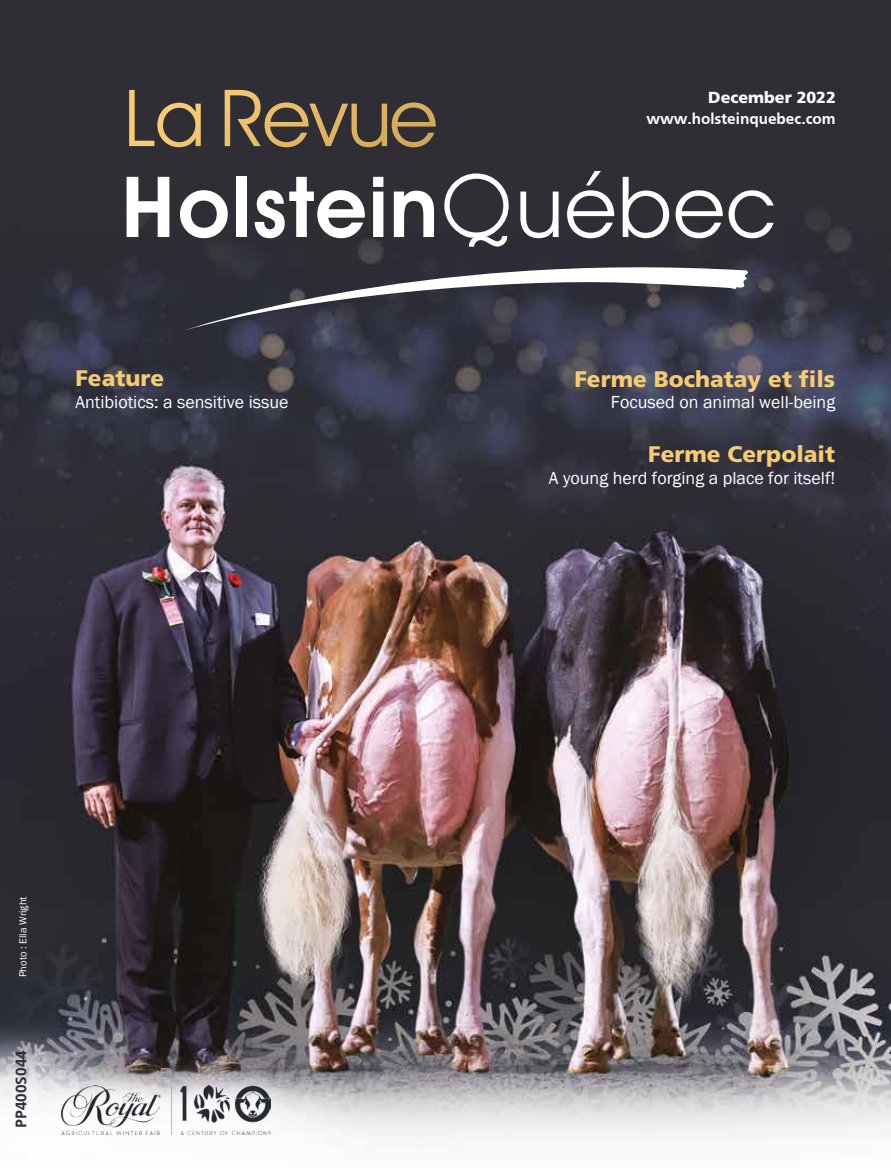
<style>
.page{position:relative;width:891px;height:1168px;background:#fff}
.page>*{position:absolute;margin:0;border:0;box-sizing:border-box;transform-origin:0 0}
.t1{font:900 22.5px "Frutiger";color:#f7cb74}
.t2{font:18px "Franklin Gothic";color:#fff}
.t3{font:700 16.05px "Frutiger";color:#fff}
.t4{font:900 16.05px "Frutiger";color:#fff}
.t5{font:700 16.05px "Frutiger";color:#2f323c}
.t6{font:10.5px "Franklin Gothic";color:#fff}
</style>
<div class="page">
<img style="left:0;top:0;width:891px;height:1137px">
<svg style="left:185px;top:251px;width:566px;height:79px;background:#4c4c57"></svg>
<svg style="left:127px;top:177px;width:42px;height:60px"></svg>
<svg style="left:180px;top:190px;width:48px;height:48px"></svg>
<div style="left:236px;top:177px;width:10px;height:60px;background:#fff"></div>
<svg style="left:255px;top:177px;width:110px;height:61px"></svg>
<svg style="left:373px;top:177px;width:10px;height:60px"></svg>
<svg style="left:394px;top:191px;width:40px;height:46px"></svg>
<svg style="left:444px;top:173px;width:65px;height:74px"></svg>
<svg style="left:520px;top:192px;width:39px;height:46px"></svg>
<svg style="left:567px;top:171px;width:47px;height:67px"></svg>
<svg style="left:623px;top:177px;width:46px;height:61px"></svg>
<svg style="left:676px;top:190px;width:47px;height:48px"></svg>
<svg style="left:729px;top:190px;width:45px;height:48px"></svg>
<svg style="left:129px;top:90px;width:72px;height:57px;background:#675a45"></svg>
<svg style="left:225px;top:90px;width:211px;height:57px;background:#615441"></svg>
<img style="left:20px;top:1044px;width:293px;height:93px">
<img style="left:61px;top:1086px;width:209px;height:48px">
<p class="t1" style="left:75px;top:365px;width:90px">Feature</p>
<p class="t2" style="left:75px;top:391px;width:215px">Antibiotics: a sensitive issue</p>
<p class="t6" style="left:16px;top:977px;width:82px;rotate:-90deg">Photo : Ella Wright</p>
<p class="t5" style="left:12px;top:1128px;width:79px;rotate:-90deg">PP400S044</p>
<p class="t4" style="left:708px;top:88px;width:129px">December 2022</p>
<p class="t3" style="left:646px;top:110px;width:191px">www.holsteinquebec.com</p>
<p class="t1" style="left:574px;top:365px;width:262px">Ferme Bochatay et fils</p>
<p class="t2" style="left:611px;top:391px;width:226px">Focused on animal well-being</p>
<p class="t1" style="left:648px;top:441px;width:188px">Ferme Cerpolait</p>
<p class="t2" style="left:549px;top:467px;width:288px">A young herd forging a place for itself!</p>
</div>
